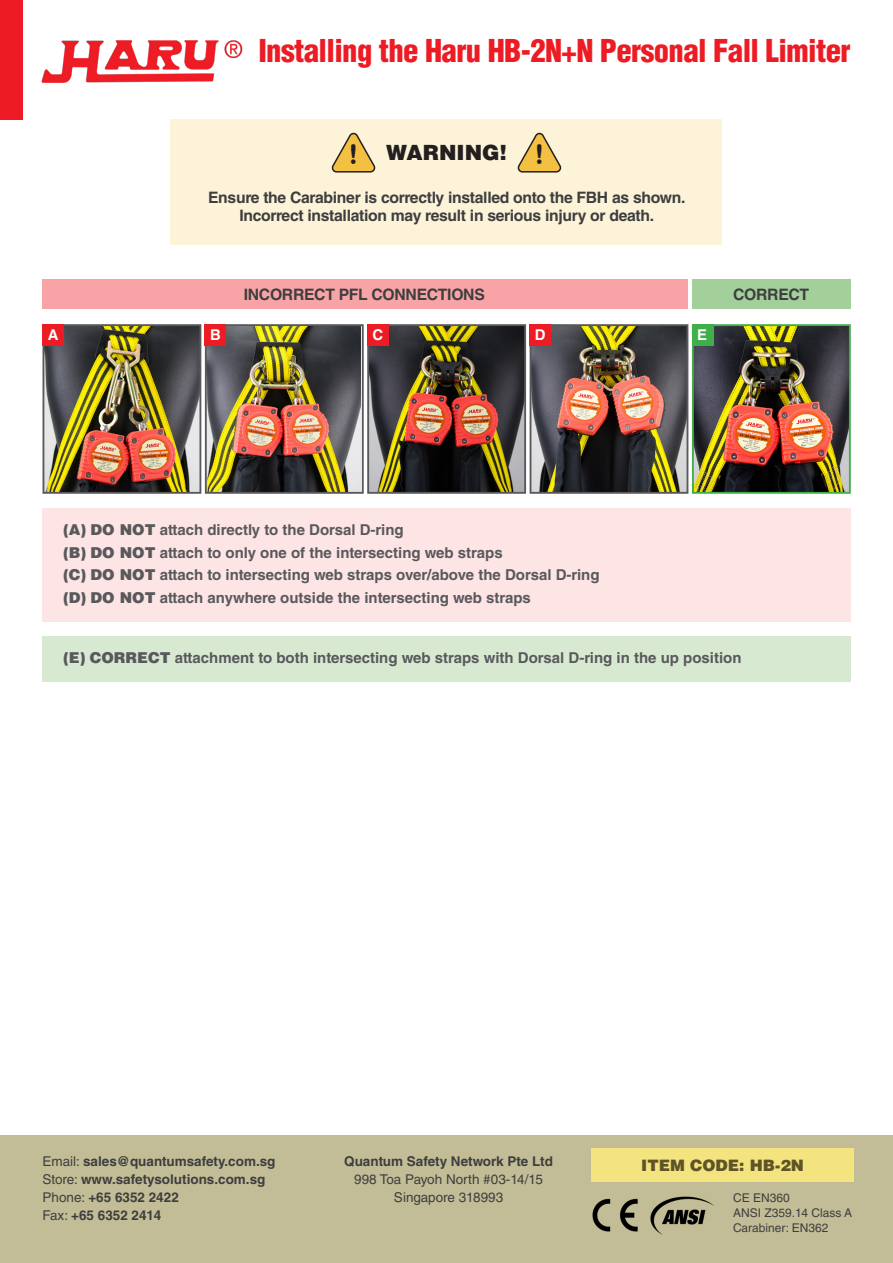
<style>
.page{position:relative;width:893px;height:1263px;background:#fff}
.page>*{position:absolute;margin:0;border:0;box-sizing:border-box;transform-origin:0 0}
.t1{font:900 condensed 30.75px "Helvetica LT Std";letter-spacing:-.02em;color:#ed1c24}
.t2{font:700 27px "Helvetica Rounded LT";color:#231f20}
.t3{font:900 21px "Helvetica LT Std";color:#231f20}
.t4{font:700 15.75px/18.9px "Helvetica LT Std";letter-spacing:-.02em;color:#3e3e3f;text-align:center}
.t5{font:900 15.75px "Helvetica LT Std";color:#5e5428}
.t6{font:700 15px "Helvetica LT Std";color:#59595c}
.t7{font:700 14.85px "Helvetica LT Std";color:#fff}
.t8{font:700 13.5px "Helvetica LT Std";color:#3e3e3f}
.t9{font:13.5px "Helvetica LT Std";color:#3e3e3f}
.t10{font:12px "Helvetica LT Std";color:#3e3e3f}
.s1{font-weight:900}
.s2{font-weight:400}
</style>
<div class="page">
<div style="left:0;top:1135px;width:893px;height:128px;background:#c2bd96"></div>
<div style="left:0;top:0;width:22px;height:119px;background:#ed1c24"></div>
<img style="left:41px;top:40px;width:202px;height:43px">
<img style="left:46px;top:327px;width:152px;height:164px">
<div style="left:43px;top:324px;width:158px;height:170px;border:2px solid #59595c"></div>
<img style="left:370px;top:327px;width:153px;height:164px">
<div style="left:367px;top:324px;width:159px;height:170px;border:2px solid #59595c"></div>
<img style="left:208px;top:327px;width:152px;height:164px">
<div style="left:205px;top:324px;width:159px;height:170px;border:2px solid #59595c"></div>
<img style="left:533px;top:327px;width:152px;height:164px">
<div style="left:530px;top:324px;width:158px;height:170px;border:2px solid #59595c"></div>
<img style="left:695px;top:327px;width:153px;height:164px">
<div style="left:692px;top:324px;width:159px;height:170px;border:2px solid #40ae49"></div>
<div style="left:43px;top:509px;width:808px;height:113px;background:#fde4e5"></div>
<div style="left:43px;top:637px;width:808px;height:45px;background:#d8e9d2"></div>
<div style="left:591px;top:1148px;width:263px;height:34px;background:#f4e47f"></div>
<div style="left:43px;top:280px;width:645px;height:29px;background:#f8a4a7"></div>
<div style="left:171px;top:119px;width:551px;height:126px;background:#fdf3d9"></div>
<div style="left:692px;top:280px;width:159px;height:29px;background:#a3cf9a"></div>
<img style="left:592px;top:1198px;width:46px;height:34px">
<img style="left:650px;top:1196px;width:64px;height:39px">
<div style="left:43px;top:324px;width:21px;height:21px;background:#ed1c24"></div>
<div style="left:367px;top:324px;width:21px;height:21px;background:#ed1c24"></div>
<div style="left:205px;top:324px;width:21px;height:21px;background:#ed1c24"></div>
<div style="left:530px;top:324px;width:21px;height:21px;background:#ed1c24"></div>
<div style="left:692px;top:324px;width:21px;height:21px;background:#40ae49"></div>
<svg style="left:331px;top:132px;width:45px;height:41px"></svg>
<svg style="left:517px;top:132px;width:45px;height:41px"></svg>
<p class="t1" style="left:258px;top:32px;width:594px">Installing the Haru HB-2N+N Personal Fall Limiter</p>
<p class="t2" style="left:349px;top:138px;width:10px">!</p>
<p class="t3" style="left:386px;top:139px;width:122px">WARNING!</p>
<p class="t2" style="left:535px;top:138px;width:10px">!</p>
<p class="t4" style="left:208px;top:187px;width:479px">Ensure the Carabiner is correctly installed onto the FBH as shown.<br>Incorrect installation may result in serious injury or death.</p>
<p class="t4" style="left:244px;top:284px;width:242px">INCORRECT PFL CONNECTIONS</p>
<p class="t7" style="left:48px;top:326px;width:12px">A</p>
<p class="t7" style="left:210px;top:326px;width:12px">B</p>
<p class="t7" style="left:373px;top:326px;width:12px">C</p>
<p class="t7" style="left:535px;top:326px;width:12px">D</p>
<p class="t7" style="left:697px;top:326px;width:11px">E</p>
<p class="t4" style="left:733px;top:284px;width:77px">CORRECT</p>
<p class="t6" style="left:63px;top:521px;width:342px"><span class="s1">(A) DO NOT</span> attach directly to the Dorsal D-ring</p>
<p class="t6" style="left:63px;top:543px;width:441px"><span class="s1">(B) DO NOT</span> attach to only one of the intersecting web straps</p>
<p class="t6" style="left:63px;top:566px;width:538px"><span class="s1">(C) DO NOT</span> attach to intersecting web straps over/above the Dorsal D-ring</p>
<p class="t6" style="left:63px;top:588px;width:469px"><span class="s1">(D) DO NOT</span> attach anywhere outside the intersecting web straps</p>
<p class="t6" style="left:63px;top:649px;width:680px"><span class="s1">(E) CORRECT</span> attachment to both intersecting web straps with Dorsal D-ring in the up position</p>
<p class="t8" style="left:43px;top:1153px;width:234px"><span class="s2">Email:</span> sales@quantumsafety.com.sg</p>
<p class="t8" style="left:43px;top:1171px;width:224px"><span class="s2">Store:</span> www.safetysolutions.com.sg</p>
<p class="t8" style="left:43px;top:1189px;width:138px"><span class="s2">Phone:</span> +65 6352 2422</p>
<p class="t8" style="left:43px;top:1207px;width:120px"><span class="s2">Fax:</span> +65 6352 2414</p>
<p class="t8" style="left:344px;top:1153px;width:210px">Quantum Safety Network Pte Ltd</p>
<p class="t9" style="left:354px;top:1172px;width:190px">998 Toa Payoh North #03-14/15</p>
<p class="t9" style="left:394px;top:1190px;width:111px">Singapore 318993</p>
<p class="t5" style="left:641px;top:1155px;width:164px">ITEM CODE: HB-2N</p>
<p class="t10" style="left:733px;top:1191px;width:58px">CE EN360</p>
<p class="t10" style="left:733px;top:1206px;width:120px">ANSI Z359.14 Class A</p>
<p class="t10" style="left:733px;top:1221px;width:97px">Carabiner: EN362</p>
</div>
